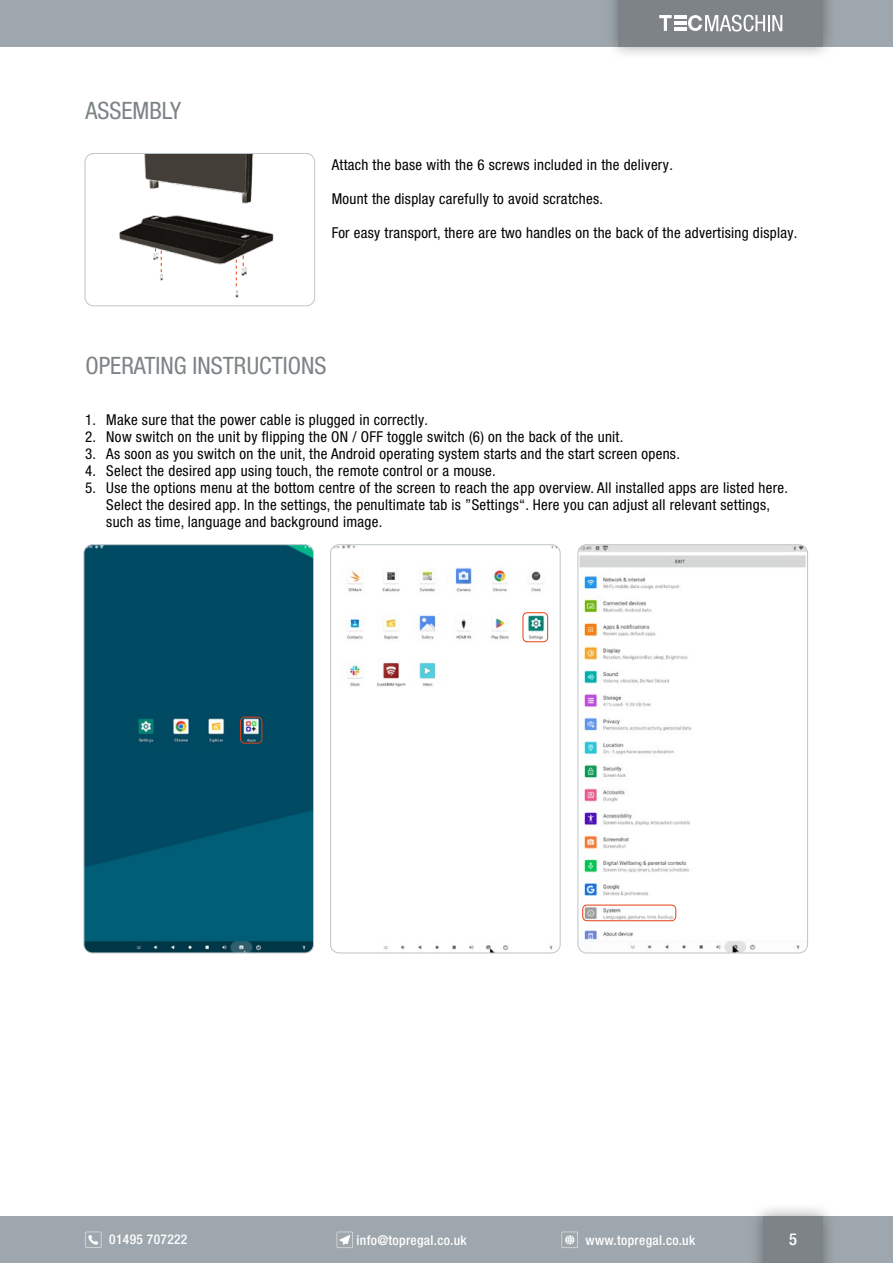
<style>
.page{position:relative;width:893px;height:1263px;background:#fff}
.page>*{position:absolute;margin:0;border:0;box-sizing:border-box;transform-origin:0 0}
.t1{font:condensed 24px "Helvetica Neue LT Pro";color:#7d8386}
.t2{font:500 condensed 16.5px "Helvetica Neue LT Pro";color:#fff}
.t3{font:condensed 15px/17px "Helvetica Neue LT Pro";letter-spacing:.02em;color:#000}
.t4{font:500 condensed 13.5px "Helvetica Neue LT Pro";letter-spacing:.025em;color:#fff}
</style>
<div class="page">
<div style="left:0;top:1216px;width:893px;height:47px;background:#9ea7ad"></div>
<svg style="left:562px;top:1232px;width:16px;height:16px"></svg>
<svg style="left:337px;top:1232px;width:16px;height:16px"></svg>
<svg style="left:85px;top:1232px;width:16px;height:16px"></svg>
<div style="left:0;top:0;width:893px;height:47px;background:#9ea7ad"></div>
<div style="left:604px;top:0;width:233px;height:61px;background:#000;opacity:.35"></div>
<div style="left:619px;top:0;width:204px;height:47px;background:#7d8386"></div>
<div style="left:749px;top:1202px;width:88px;height:61px;background:#000;opacity:.35"></div>
<div style="left:763px;top:1216px;width:60px;height:47px;background:#7d8386"></div>
<svg style="left:659px;top:15px;width:123px;height:17px"></svg>
<img style="left:84px;top:545px;width:230px;height:408px">
<div style="left:84px;top:544px;width:230px;height:409px;border:1px solid #bdc5ca;border-radius:9px"></div>
<div style="left:240px;top:717px;width:22px;height:26px;border:1px solid #e74011;border-radius:4px"></div>
<img style="left:331px;top:546px;width:229px;height:407px">
<div style="left:330px;top:544px;width:231px;height:409px;border:1px solid #bdc5ca;border-radius:9px"></div>
<img style="left:578px;top:545px;width:229px;height:408px">
<div style="left:578px;top:544px;width:230px;height:409px;border:1px solid #bdc5ca;border-radius:9px"></div>
<div style="left:523px;top:612px;width:25px;height:30px;border:1px solid #e74011;border-radius:4px"></div>
<div style="left:582px;top:905px;width:94px;height:16px;border:1px solid #e74011;border-radius:4px"></div>
<img style="left:85px;top:153px;width:230px;height:153px">
<div style="left:85px;top:153px;width:230px;height:153px;border:1px solid #bdc5ca;border-radius:9px"></div>
<svg style="left:236px;top:260px;width:1px;height:26px"></svg>
<svg style="left:155px;top:249px;width:7px;height:23px"></svg>
<h1 class="t1" style="left:85px;top:96px;width:97px">ASSEMBLY</h1>
<p class="t3" style="left:332px;top:156px;width:343px">Attach the base with the 6 screws included in the delivery.</p>
<p class="t3" style="left:332px;top:190px;width:273px">Mount the display carefully to avoid scratches.</p>
<p class="t3" style="left:332px;top:224px;width:467px">For easy transport, there are two handles on the back of the advertising display.</p>
<h1 class="t1" style="left:85px;top:352px;width:243px">OPERATING INSTRUCTIONS</h1>
<p class="t3" style="left:85px;top:411px;width:345px">1. Make sure that the power cable is plugged in correctly.</p>
<p class="t3" style="left:85px;top:428px;width:540px">2. Now switch on the unit by flipping the ON / OFF toggle switch (6) on the back of the unit.</p>
<p class="t3" style="left:85px;top:445px;width:596px">3. As soon as you switch on the unit, the Android operating system starts and the start screen opens.</p>
<p class="t3" style="left:85px;top:462px;width:412px">4. Select the desired app using touch, the remote control or a mouse.</p>
<p class="t3" style="left:106px;top:479px;width:683px;text-indent:-21px">5. Use the options menu at the bottom centre of the screen to reach the app overview. All installed apps are listed here.<br>Select the desired app. In the settings, the penultimate tab is ”Settings“. Here you can adjust all relevant settings, such as time, language and background image.</p>
<p class="t4" style="left:109px;top:1231px;width:80px">01495 707222</p>
<p class="t4" style="left:356px;top:1232px;width:112px">info@topregal.co.uk</p>
<p class="t4" style="left:585px;top:1232px;width:111px">www.topregal.co.uk</p>
<p class="t2" style="left:789px;top:1229px;width:9px">5</p>
</div>
